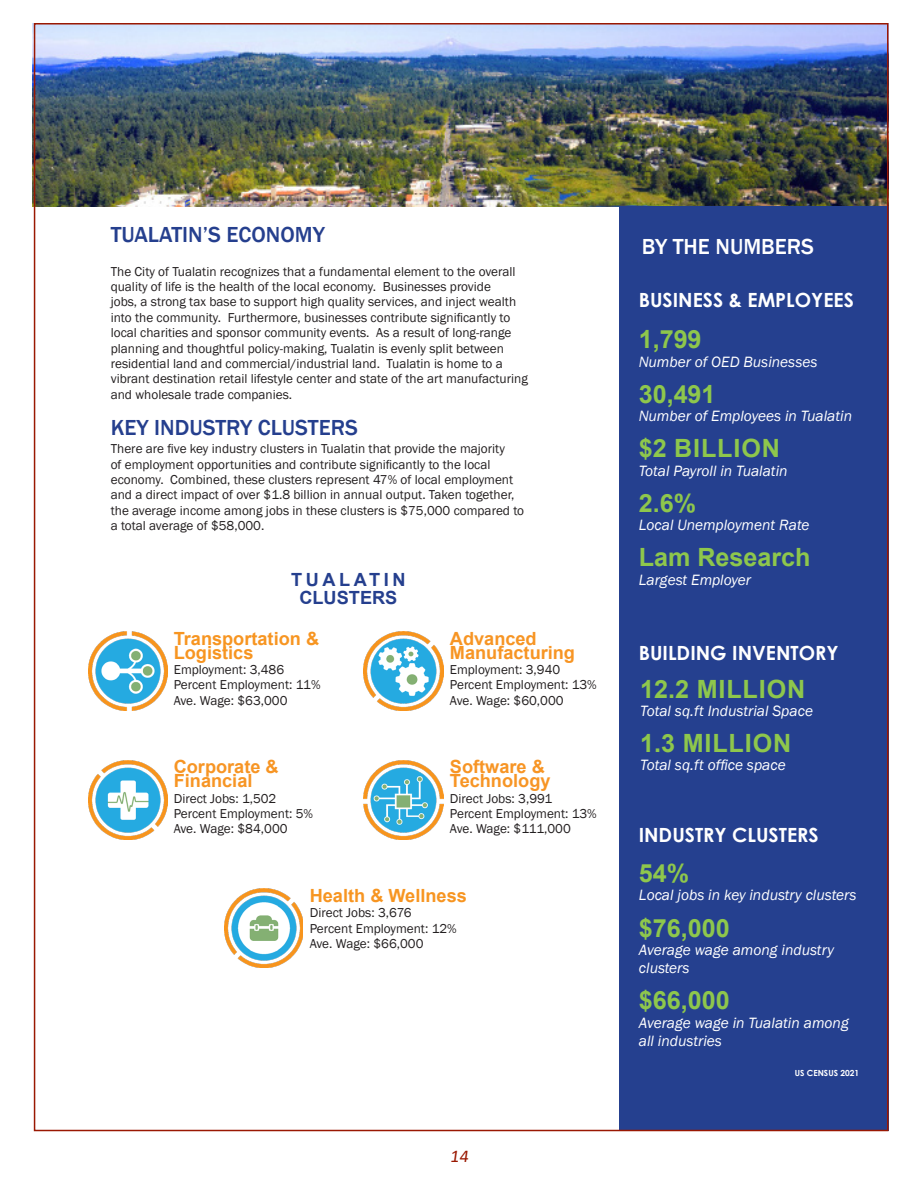
<style>
.page{position:relative;width:918px;height:1188px;background:#fff}
.page>*{position:absolute;margin:0;border:0;box-sizing:border-box;transform-origin:0 0}
.t1{font:700 25.2px "Arial";color:#8ec74c}
.t2{font:700 25.2px "Arial";letter-spacing:.035em;color:#8ec74c}
.t3{font:500 22.35px "Franklin Gothic";color:#253f8e}
.t4{font:500 22.35px "Franklin Gothic";color:#fff}
.t5{font:700 19.5px "Century Gothic";color:#fff}
.t6{font:700 18.15px/14px "Arial";color:#f79524}
.t7{font:700 18.15px/14px "Arial";color:#f79521}
.t8{font:700 18.15px/14px "Arial";color:#f79525}
.t9{font:700 18.15px/18.1px "Arial";letter-spacing:.06em;color:#253f8e;text-align:center}
.t10{font:18px "Calibri";color:#9a1802}
.t11{font:italic 15.3px/18.1px "Franklin Gothic";color:#fff}
.t12{font:13.35px/15.5px "Franklin Gothic";color:#231f20}
.t13{font:700 8.4px "Century Gothic";color:#fff}
</style>
<div class="page">
<img style="left:33px;top:24px;width:853px;height:182px">
<div style="left:619px;top:206px;width:269px;height:925px;background:#25408f"></div>
<img style="left:88px;top:632px;width:79px;height:79px">
<img style="left:364px;top:632px;width:79px;height:79px">
<img style="left:364px;top:760px;width:79px;height:79px">
<img style="left:88px;top:760px;width:79px;height:79px">
<img style="left:224px;top:889px;width:78px;height:79px">
<p class="t3" style="left:111px;top:221px;width:216px">TUALATIN’S ECONOMY</p>
<p class="t12" style="left:111px;top:264px;width:419px">The City of Tualatin recognizes that a fundamental element to the overall quality of life is the health of the local economy. Businesses provide<br>jobs, a strong tax base to support high quality services, and inject wealth into the community. Furthermore, businesses contribute significantly to local charities and sponsor community events. As a result of long-range planning and thoughtful policy-making, Tualatin is evenly split between residential land and commercial/industrial land. Tualatin is home to a vibrant destination retail lifestyle center and state of the art manufacturing and wholesale trade companies.</p>
<p class="t3" style="left:111px;top:414px;width:249px">KEY INDUSTRY CLUSTERS</p>
<p class="t12" style="left:111px;top:441px;width:415px">There are five key industry clusters in Tualatin that provide the majority<br>of employment opportunities and contribute significantly to the local economy. Combined, these clusters represent 47% of local employment and a direct impact of over $1.8 billion in annual output. Taken together, the average income among jobs in these clusters is $75,000 compared to a total average of $58,000.</p>
<p class="t9" style="left:291px;top:571px;width:116px">TUALATIN<br>CLUSTERS</p>
<p class="t7" style="left:174px;top:632px;width:147px">Transportation &amp;<br>Logistics</p>
<p class="t12" style="left:174px;top:662px;width:148px">Employment: 3,486<br>Percent Employment: 11%<br>Ave. Wage: $63,000</p>
<p class="t6" style="left:174px;top:760px;width:106px">Corporate &amp;<br>Financial</p>
<p class="t12" style="left:174px;top:791px;width:141px">Direct Jobs: 1,502<br>Percent Employment: 5%<br>Ave. Wage: $84,000</p>
<p class="t6" style="left:450px;top:632px;width:127px">Advanced<br>Manufacturing</p>
<p class="t12" style="left:450px;top:662px;width:148px">Employment: 3,940<br>Percent Employment: 13%<br>Ave. Wage: $60,000</p>
<p class="t8" style="left:450px;top:760px;width:102px">Software &amp;<br>Technology</p>
<p class="t12" style="left:450px;top:791px;width:148px">Direct Jobs: 3,991<br>Percent Employment: 13%<br>Ave. Wage: $111,000</p>
<p class="t7" style="left:310px;top:889px;width:159px">Health &amp; Wellness</p>
<p class="t12" style="left:310px;top:905px;width:149px">Direct Jobs: 3,676<br>Percent Employment: 12%<br>Ave. Wage: $66,000</p>
<h3 class="t10" style="left:450px;top:1143px;width:23px">14</h3>
<p class="t4" style="left:642px;top:233px;width:174px">BY THE NUMBERS</p>
<p class="t5" style="left:639px;top:285px;width:217px">BUSINESS &amp; EMPLOYEES</p>
<p class="t1" style="left:639px;top:322px;width:64px">1,799</p>
<p class="t11" style="left:639px;top:353px;width:180px">Number of OED Businesses</p>
<p class="t1" style="left:639px;top:376px;width:78px">30,491</p>
<p class="t11" style="left:639px;top:407px;width:215px">Number of Employees in Tualatin</p>
<p class="t2" style="left:639px;top:431px;width:143px">$2 BILLION</p>
<p class="t11" style="left:639px;top:462px;width:150px">Total Payroll in Tualatin</p>
<p class="t1" style="left:639px;top:485px;width:59px">2.6%</p>
<p class="t11" style="left:639px;top:516px;width:172px">Local Unemployment Rate</p>
<p class="t1" style="left:639px;top:540px;width:173px">Lam Research</p>
<p class="t11" style="left:639px;top:571px;width:114px">Largest Employer</p>
<p class="t5" style="left:639px;top:638px;width:201px">BUILDING INVENTORY</p>
<p class="t2" style="left:640px;top:671px;width:167px">12.2 MILLION</p>
<p class="t11" style="left:640px;top:702px;width:174px">Total sq.ft Industrial Space</p>
<p class="t2" style="left:640px;top:725px;width:153px">1.3 MILLION</p>
<p class="t11" style="left:640px;top:756px;width:147px">Total sq.ft office space</p>
<p class="t5" style="left:639px;top:821px;width:182px">INDUSTRY CLUSTERS</p>
<p class="t1" style="left:639px;top:856px;width:52px">54%</p>
<p class="t11" style="left:639px;top:887px;width:219px">Local jobs in key industry clusters</p>
<p class="t1" style="left:639px;top:910px;width:92px">$76,000</p>
<p class="t11" style="left:639px;top:941px;width:197px">Average wage among industry clusters</p>
<p class="t1" style="left:639px;top:983px;width:92px">$66,000</p>
<p class="t11" style="left:639px;top:1014px;width:211px">Average wage in Tualatin among all industries</p>
<p class="t13" style="left:795px;top:1067px;width:66px">US CENSUS 2021</p>
</div>
